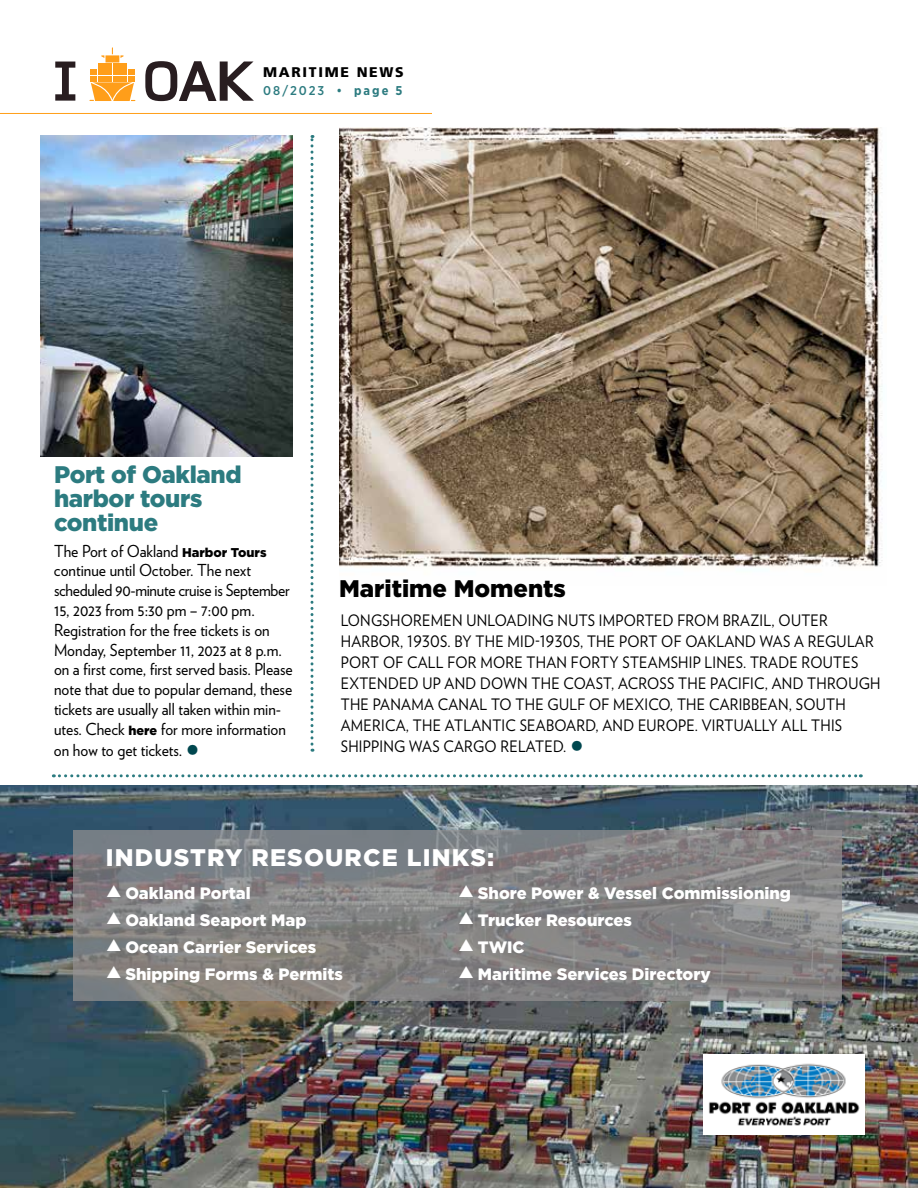
<style>
.page{position:relative;width:918px;height:1188px;background:#fff}
.page>*{position:absolute;margin:0;border:0;box-sizing:border-box;transform-origin:0 0}
.t1{font:36px "Verlag";color:#00474f}
.t2{font:900 24px/24px "Gotham";letter-spacing:-.015em;color:#2c7b80}
.t3{font:900 24px "Gotham";letter-spacing:.05em;color:#fff}
.t4{font:900 24px "Gotham";color:#000}
.t5{font:16.5px/20px "Verlag";color:#000;scale:.95 1}
.t6{font:900 16.5px/27px "Gotham";color:#fff}
.t7{font:15.75px/21px "Verlag";letter-spacing:.02em;color:#000;scale:.92 1}
.t8{font:900 14.1px "Frutiger LT Std";letter-spacing:.12em;color:#000}
.t9{font:500 12.75px "Gotham Narrow";letter-spacing:.16em;color:#2c7b80}
.s1{font-weight:700}
.s2{font-family:"Gotham";font-weight:900;font-size:12.75px}
.s3{font-size:36px;color:#00474f}
</style>
<div class="page">
<img style="left:0;top:785px;width:918px;height:403px">
<svg style="left:73px;top:830px;width:768px;height:170px;background:#828283"></svg>
<img style="left:704px;top:1054px;width:160px;height:80px">
<svg style="left:53px;top:774px;width:808px;height:3px"></svg>
<svg style="left:310px;top:135px;width:4px;height:617px"></svg>
<img style="left:40px;top:135px;width:253px;height:322px">
<svg style="left:55px;top:62px;width:20px;height:39px"></svg>
<svg style="left:145px;top:61px;width:109px;height:40px"></svg>
<svg style="left:89px;top:47px;width:46px;height:54px"></svg>
<hr style="left:0;top:113px;width:432px;height:1px;background:#ff9e18">
<img style="left:339px;top:127px;width:544px;height:440px">
<svg style="left:107px;top:885px;width:31px;height:13px"></svg>
<svg style="left:107px;top:912px;width:31px;height:13px"></svg>
<svg style="left:107px;top:939px;width:31px;height:13px"></svg>
<svg style="left:107px;top:966px;width:31px;height:13px"></svg>
<svg style="left:460px;top:885px;width:13px;height:12px"></svg>
<svg style="left:460px;top:912px;width:13px;height:12px"></svg>
<svg style="left:460px;top:939px;width:13px;height:12px"></svg>
<svg style="left:460px;top:966px;width:13px;height:12px"></svg>
<p class="t8" style="left:263px;top:63px;width:142px">MARITIME NEWS</p>
<p class="t9" style="left:263px;top:82px;width:141px">08/2023 • <span class="s1">page 5</span></p>
<h2 class="t2" style="left:54px;top:462px;width:189px">Port of Oakland harbor tours continue</h2>
<p class="t5" style="left:54px;top:540px;width:253px">The Port of Oakland <span class="s2">Harbor Tours </span>continue until October. The next scheduled 90-minute cruise is September 15, 2023 from 5:30 pm – 7:00 pm.<br>Registration for the free tickets is on Monday, September 11, 2023 at 8 p.m. on a first come, first served basis. Please note that due to popular demand, these tickets are usually all taken within min&shy;utes. Check <span class="s2">here</span> for more information on how to get tickets. <span class="s3">•</span></p>
<h2 class="t4" style="left:339px;top:572px;width:228px">Maritime Moments</h2>
<p class="t7" style="left:341px;top:609px;width:588px">LONGSHOREMEN UNLOADING NUTS IMPORTED FROM BRAZIL, OUTER HARBOR, 1930S. BY THE MID-1930S, THE PORT OF OAKLAND WAS A REGULAR PORT OF CALL FOR MORE THAN FORTY STEAMSHIP LINES. TRADE ROUTES EXTENDED UP AND DOWN THE COAST, ACROSS THE PACIFIC, AND THROUGH THE PANAMA CANAL TO THE GULF OF MEXICO, THE CARIBBEAN, SOUTH AMERICA, THE ATLANTIC SEABOARD, AND EUROPE. VIRTUALLY ALL THIS SHIPPING WAS CARGO RELATED.</p>
<h1 class="t1" style="left:570px;top:720px;width:15px">•</h1>
<h2 class="t3" style="left:106px;top:841px;width:390px">INDUSTRY RESOURCE LINKS:</h2>
<p class="t6" style="left:125px;top:879px;width:219px">Oakland Portal<br>Oakland Seaport Map<br>Ocean Carrier Services<br>Shipping Forms &amp; Permits</p>
<p class="t6" style="left:478px;top:879px;width:315px">Shore Power &amp; Vessel Commissioning<br>Trucker Resources<br>TWIC<br>Maritime Services Directory</p>
</div>
